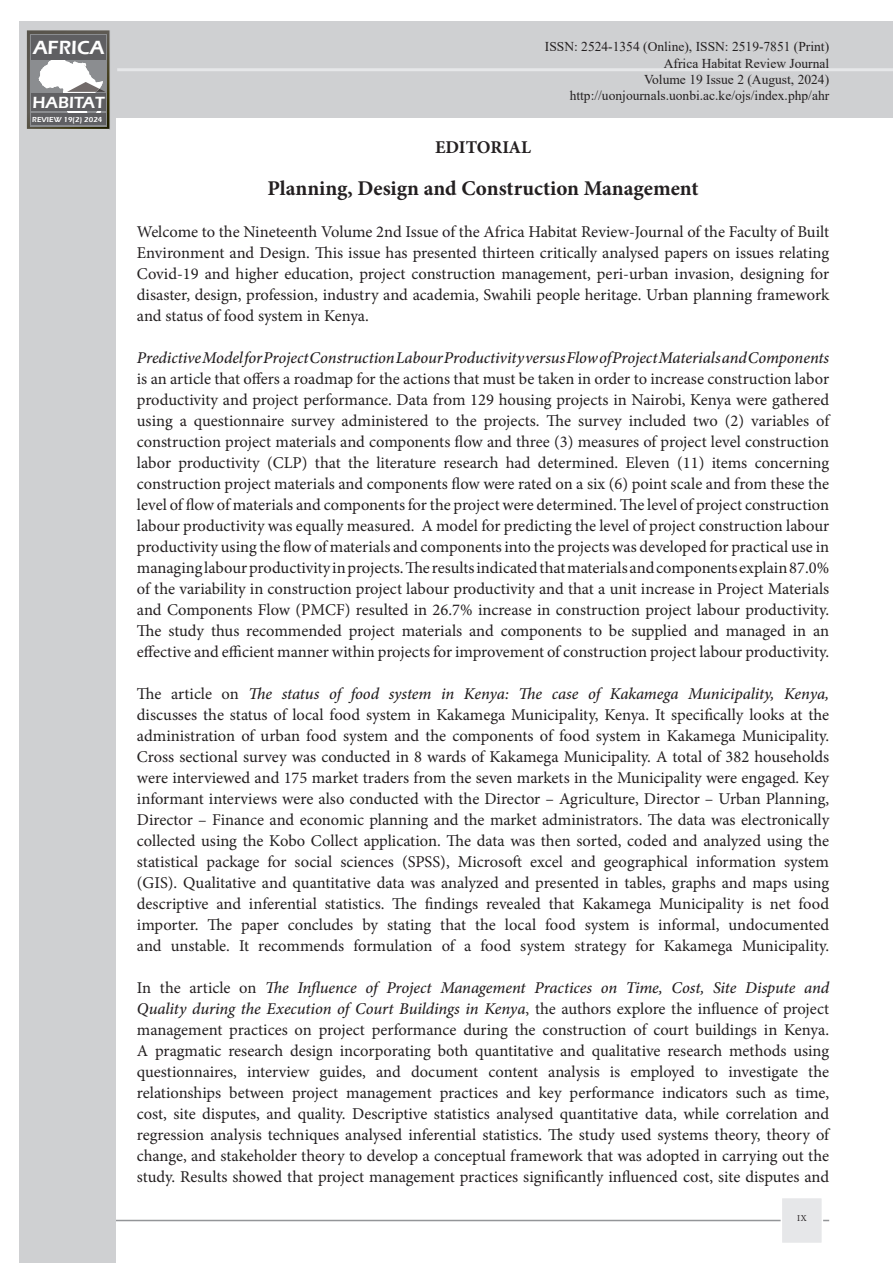
<style>
.page{position:relative;width:893px;height:1263px;background:#fff}
.page>*{position:absolute;margin:0;border:0;box-sizing:border-box;transform-origin:0 0}
.t1{font:700 21px "Minion Pro";color:#231f20}
.t2{font:600 19.65px "Eras ITC";color:#fff}
.t3{font:700 18px "Minion Pro";letter-spacing:-.005em;color:#231f20}
.t4{font:600 16.65px "Eras ITC";color:#fff}
.t5{font:16.5px/21px "Minion Pro";color:#231f20;text-align:justify}
.t6{font:13.5px/16.2px "Times New Roman";color:#231f20;text-align:right}
.t7{font:12.75px "Arial";color:#231f20}
.t8{font:600 7.5px "Eras ITC";color:#fff}
.s1{font-weight:500;font-style:italic}
</style>
<div class="page">
<hr style="left:64px;top:1220px;width:765px;height:1px;background:#939598">
<div style="left:116px;top:21px;width:777px;height:96px;background:#cfd0d2"></div>
<div style="left:19px;top:21px;width:97px;height:1242px;background:#cfd0d2"></div>
<hr style="left:117px;top:68px;width:776px;height:3px;background:#e6e7e9">
<div style="left:781px;top:1197px;width:42px;height:47px;background:#e6e7e9;border:2px solid #fff"></div>
<svg style="left:27px;top:30px;width:83px;height:100px;background:#818181"></svg>
<p class="t2" style="left:33px;top:37px;width:73px">AFRICA</p>
<p class="t4" style="left:32px;top:93px;width:74px">HABITAT</p>
<p class="t8" style="left:32px;top:115px;width:72px">REVIEW 19(2) 2024</p>
<p class="t6" style="left:545px;top:38px;width:286px">ISSN: 2524-1354 (Online), ISSN: 2519-7851 (Print)<br>Africa Habitat Review Journal<br>Volume 19 Issue 2 (August, 2024) http://uonjournals.uonbi.ac.ke/ojs/index.php/ahr</p>
<p class="t3" style="left:435px;top:135px;width:98px">EDITORIAL</p>
<p class="t1" style="left:267px;top:174px;width:433px">Planning, Design and Construction Management</p>
<p class="t5" style="left:137px;top:221px;width:694px">Welcome to the Nineteenth Volume 2nd Issue of the Africa Habitat Review-Journal of the Faculty of Built Environment and Design. This issue has presented thirteen critically analysed papers on issues relating Covid-19 and higher education, project construction management, peri-urban invasion, designing for disaster, design, profession, industry and academia, Swahili people heritage. Urban planning framework and status of food system in Kenya.</p>
<p class="t5" style="left:137px;top:347px;width:694px"><span class="s1">Predictive Model for Project Construction Labour Productivity versus Flow of Project Materials and Components </span>is an article that offers a roadmap for the actions that must be taken in order to increase construction labor productivity and project performance. Data from 129 housing projects in Nairobi, Kenya were gathered using a questionnaire survey administered to the projects. The survey included two (2) variables of construction project materials and components flow and three (3) measures of project level construction labor productivity (CLP) that the literature research had determined. Eleven (11) items concerning construction project materials and components flow were rated on a six (6) point scale and from these the level of flow of materials and components for the project were determined. The level of project construction labour productivity was equally measured. A model for predicting the level of project construction labour productivity using the flow of materials and components into the projects was developed for practical use in managing labour productivity in projects. The results indicated that materials and components explain 87.0% of the variability in construction project labour productivity and that a unit increase in Project Materials and Components Flow (PMCF) resulted in 26.7% increase in construction project labour productivity.<br>The study thus recommended project materials and components to be supplied and managed in an effective and efficient manner within projects for improvement of construction project labour productivity.</p>
<p class="t5" style="left:137px;top:683px;width:694px">The article on <span class="s1">The status of food system in Kenya: The case of Kakamega Municipality, Kenya, </span>discusses the status of local food system in Kakamega Municipality, Kenya. It specifically looks at the administration of urban food system and the components of food system in Kakamega Municipality.<br>Cross sectional survey was conducted in 8 wards of Kakamega Municipality. A total of 382 households were interviewed and 175 market traders from the seven markets in the Municipality were engaged. Key informant interviews were also conducted with the Director – Agriculture, Director – Urban Planning, Director – Finance and economic planning and the market administrators. The data was electronically collected using the Kobo Collect application. The data was then sorted, coded and analyzed using the statistical package for social sciences (SPSS), Microsoft excel and geographical information system (GIS). Qualitative and quantitative data was analyzed and presented in tables, graphs and maps using descriptive and inferential statistics. The findings revealed that Kakamega Municipality is net food importer. The paper concludes by stating that the local food system is informal, undocumented and unstable. It recommends formulation of a food system strategy for Kakamega Municipality.</p>
<p class="t5" style="left:137px;top:977px;width:694px">In the article on <span class="s1">The Influence of Project Management Practices on Time, Cost, Site Dispute and Quality during the Execution of Court Buildings in Kenya</span>, the authors explore the influence of project management practices on project performance during the construction of court buildings in Kenya.<br>A pragmatic research design incorporating both quantitative and qualitative research methods using questionnaires, interview guides, and document content analysis is employed to investigate the relationships between project management practices and key performance indicators such as time, cost, site disputes, and quality. Descriptive statistics analysed quantitative data, while correlation and regression analysis techniques analysed inferential statistics. The study used systems theory, theory of change, and stakeholder theory to develop a conceptual framework that was adopted in carrying out the study. Results showed that project management practices significantly influenced cost, site disputes and</p>
<p class="t7" style="left:796px;top:1210px;width:14px">IX<sup>IX</sup></p>
</div>
